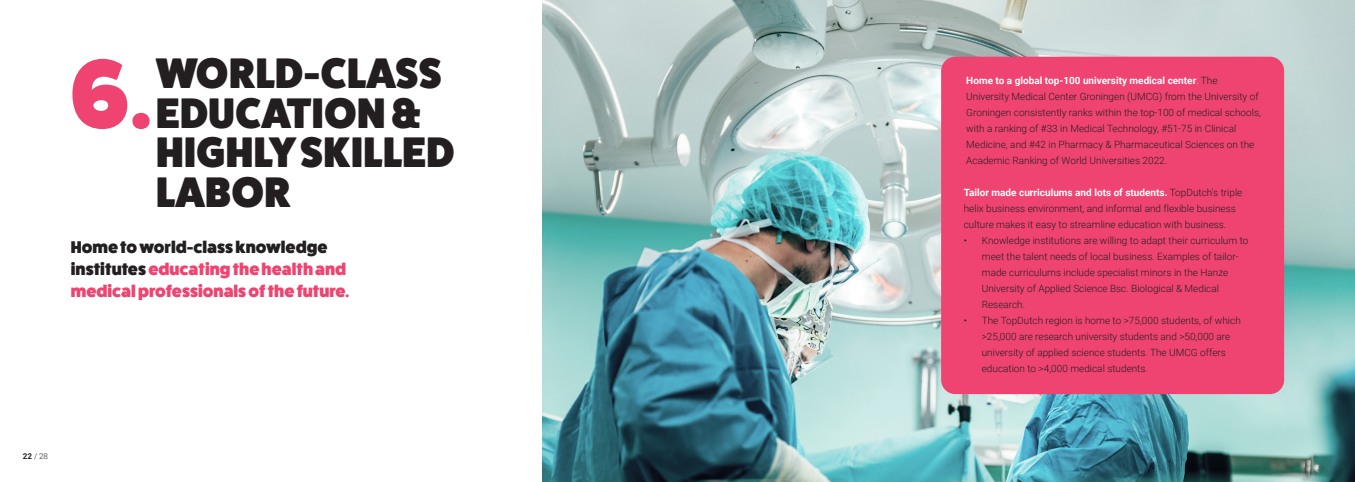
<style>
.page{position:relative;width:1355px;height:482px;background:#fff}
.page>*{position:absolute;margin:0;border:0;box-sizing:border-box;transform-origin:0 0}
.t1{font:800 97.5px "Fat Frank";color:#ef4471}
.t2{font:800 42.9px/39.8px "Fat Frank";letter-spacing:.01em;color:#231f20}
.t3{font:800 17px "Fat Frank";color:#ef4471}
.t4{font:800 17px "Fat Frank";color:#231f20}
.t5{font:300 10px/16px "Roboto";color:#231f20}
.t6{font:300 8px "Roboto";color:#231f20}
.s1{color:#231f20}
.s2{font-weight:700}
.s3{font-weight:700;color:#fff}
.s4{color:#fff}
</style>
<div class="page">
<img style="left:542px;top:0;width:813px;height:482px">
<div style="left:941px;top:57px;width:343px;height:337px;background:#ef4471;border-radius:14px"></div>
<p class="t2" style="left:156px;top:53px;width:300px">WORLD-CLASS<br>EDUCATION &amp;<br>HIGHLY SKILLED<br>LABOR</p>
<p class="t1" style="left:71px;top:39px;width:82px">6.</p>
<p class="t4" style="left:71px;top:238px;width:258px">Home to world-class knowledge</p>
<p class="t3" style="left:71px;top:260px;width:277px"><span class="s1">institutes</span> educating the health and</p>
<p class="t3" style="left:71px;top:282px;width:280px">medical professionals of the future.</p>
<p class="t6" style="left:23px;top:451px;width:27px"><span class="s2">22</span> / 28</p>
<p class="t5" style="left:966px;top:72px;width:296px"><span class="s3">Home to a global top-100 university medical center</span><span class="s4">.</span> The University Medical Center Groningen (UMCG) from the University of Groningen consistently ranks within the top-100 of medical schools, with a ranking of #33 in Medical Technology, #51-75 in Clinical Medicine, and #42 in Pharmacy &amp; Pharmaceutical Sciences on the Academic Ranking of World Universities 2022.</p>
<p class="t5" style="left:964px;top:184px;width:280px"><span class="s3">Tailor made curriculums and lots of students.</span> TopDutch’s triple helix business environment, and informal and flexible business culture makes it easy to streamline education with business.</p>
<p class="t5" style="left:982px;top:232px;width:268px;text-indent:-18px">• Knowledge institutions are willing to adapt their curriculum to meet the talent needs of local business. Examples of tailor&shy;made curriculums include specialist minors in the Hanze University of Applied Science Bsc. Biological &amp; Medical Research.</p>
<p class="t5" style="left:982px;top:312px;width:261px;text-indent:-18px">• The TopDutch region is home to &gt;75,000 students, of which &gt;25,000 are research university students and &gt;50,000 are university of applied science students. The UMCG offers education to &gt;4,000 medical students.</p>
</div>
